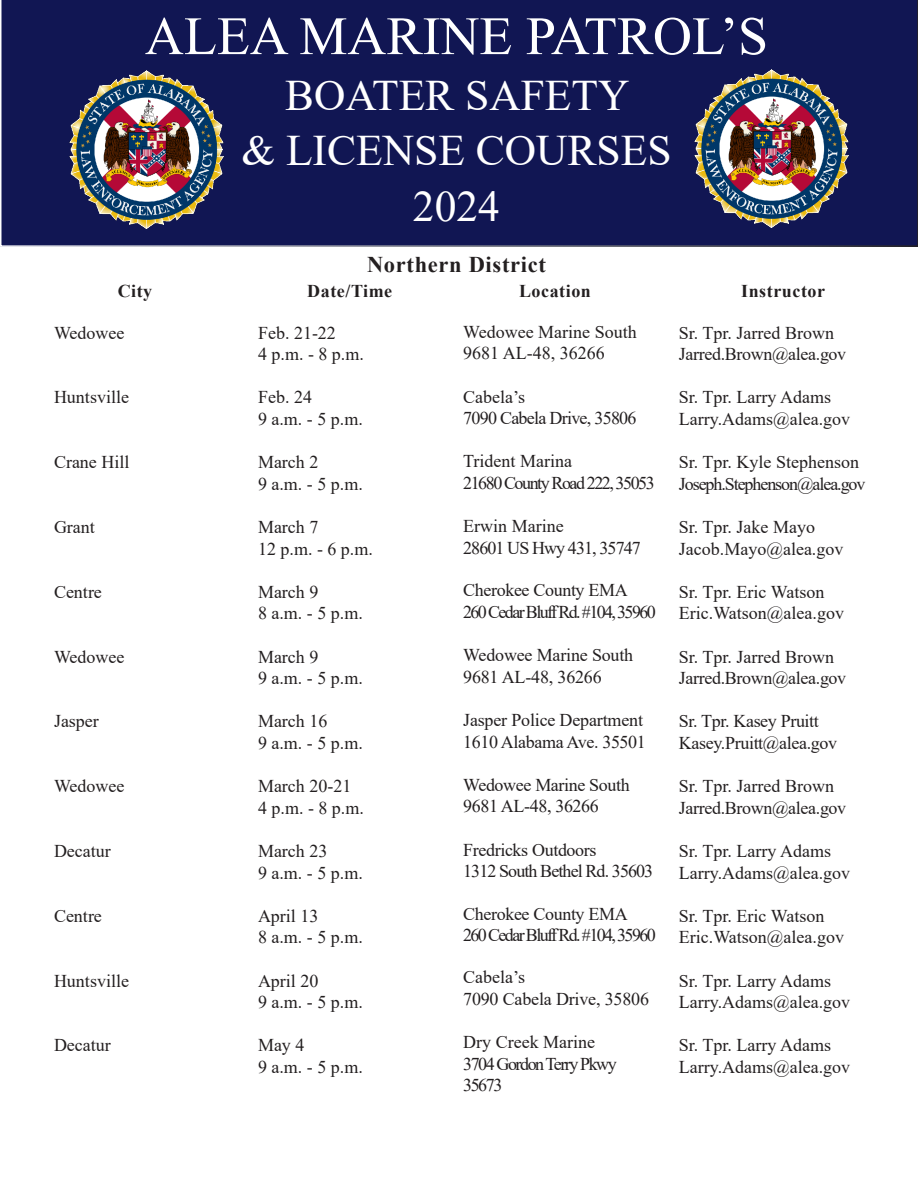
<style>
.page{position:relative;width:918px;height:1188px;background:#fff}
.page>*{position:absolute;margin:0;border:0;box-sizing:border-box;transform-origin:0 0}
.t1{font:54px "Times New Roman";color:#fff}
.t2{font:43.5px "Times New Roman";color:#fff}
.t3{font:700 22.5px "Times New Roman";letter-spacing:.03em;color:#231f20}
.t4{font:18px/21.6px "Times New Roman";color:#231f20}
.t5{font:18px "Times New Roman";letter-spacing:-.02em;color:#231f20}
.t6{font:18px "Times New Roman";letter-spacing:-.09em;color:#231f20}
.t7{font:18px/21.6px "Times New Roman";letter-spacing:-.08em;color:#231f20}
.t8{font:18px "Times New Roman";letter-spacing:-.05em;color:#231f20}
.t9{font:700 18px "Times New Roman";letter-spacing:.03em;color:#231f20}
.t10{font:18px "Times New Roman";letter-spacing:-.06em;color:#231f20}
.t11{font:18px "Times New Roman";letter-spacing:-.04em;color:#231f20}
</style>
<div class="page">
<div style="left:0;top:0;width:918px;height:247px;background:#111653"></div>
<img style="left:70px;top:70px;width:154px;height:159px">
<img style="left:695px;top:69px;width:154px;height:159px">
<p class="t1" style="left:145px;top:-2px;width:625px">ALEA MARINE PATROL’S</p>
<p class="t2" style="left:285px;top:64px;width:346px">BOATER SAFETY</p>
<p class="t2" style="left:241px;top:120px;width:432px">&amp; LICENSE COURSES</p>
<p class="t2" style="left:413px;top:175px;width:88px">2024</p>
<p class="t3" style="left:367px;top:248px;width:180px">Northern District</p>
<p class="t9" style="left:118px;top:278px;width:36px">City</p>
<p class="t9" style="left:307px;top:278px;width:86px">Date/Time</p>
<p class="t9" style="left:519px;top:278px;width:73px">Location</p>
<p class="t9" style="left:741px;top:278px;width:85px">Instructor</p>
<p class="t4" style="left:258px;top:321px;width:79px">Feb. 21-22</p>
<p class="t4" style="left:258px;top:343px;width:108px">4 p.m. - 8 p.m.</p>
<p class="t4" style="left:258px;top:386px;width:55px">Feb. 24</p>
<p class="t4" style="left:258px;top:408px;width:106px">9 a.m. - 5 p.m.</p>
<p class="t4" style="left:258px;top:451px;width:62px">March 2</p>
<p class="t4" style="left:258px;top:472px;width:106px">9 a.m. - 5 p.m.</p>
<p class="t4" style="left:258px;top:516px;width:62px">March 7</p>
<p class="t4" style="left:258px;top:537px;width:117px">12 p.m. - 6 p.m.</p>
<p class="t4" style="left:258px;top:580px;width:62px">March 9</p>
<p class="t4" style="left:258px;top:602px;width:106px">8 a.m. - 5 p.m.</p>
<p class="t4" style="left:258px;top:645px;width:62px">March 9</p>
<p class="t4" style="left:258px;top:667px;width:106px">9 a.m. - 5 p.m.</p>
<p class="t4" style="left:258px;top:710px;width:71px">March 16</p>
<p class="t4" style="left:258px;top:732px;width:106px">9 a.m. - 5 p.m.</p>
<p class="t4" style="left:258px;top:775px;width:95px">March 20-21</p>
<p class="t4" style="left:258px;top:796px;width:108px">4 p.m. - 8 p.m.</p>
<p class="t4" style="left:258px;top:840px;width:71px">March 23</p>
<p class="t4" style="left:258px;top:861px;width:106px">9 a.m. - 5 p.m.</p>
<p class="t4" style="left:258px;top:904px;width:62px">April 13</p>
<p class="t4" style="left:258px;top:926px;width:106px">8 a.m. - 5 p.m.</p>
<p class="t4" style="left:258px;top:969px;width:62px">April 20</p>
<p class="t4" style="left:258px;top:991px;width:106px">9 a.m. - 5 p.m.</p>
<p class="t4" style="left:258px;top:1034px;width:48px">May 4</p>
<p class="t4" style="left:258px;top:1056px;width:106px">9 a.m. - 5 p.m.</p>
<p class="t4" style="left:463px;top:320px;width:175px">Wedowee Marine South<br>9681 AL-48, 36266</p>
<p class="t4" style="left:463px;top:385px;width:63px">Cabela’s</p>
<p class="t11" style="left:463px;top:405px;width:175px">7090 Cabela Drive, 35806</p>
<p class="t4" style="left:463px;top:450px;width:110px">Trident Marina</p>
<p class="t7" style="left:463px;top:472px;width:193px">21680 County Road 222, 35053</p>
<p class="t4" style="left:463px;top:515px;width:102px">Erwin Marine</p>
<p class="t8" style="left:463px;top:535px;width:179px">28601 US Hwy 431, 35747</p>
<p class="t5" style="left:463px;top:578px;width:166px">Cherokee County EMA</p>
<p class="t6" style="left:463px;top:599px;width:194px">260 Cedar Bluff Rd. #104, 35960</p>
<p class="t4" style="left:463px;top:644px;width:172px">Wedowee Marine South</p>
<p class="t4" style="left:463px;top:665px;width:140px">9681 AL-48, 36266</p>
<p class="t4" style="left:463px;top:709px;width:181px">Jasper Police Department</p>
<p class="t5" style="left:463px;top:729px;width:184px">1610 Alabama Ave. 35501</p>
<p class="t5" style="left:463px;top:772px;width:168px">Wedowee Marine South</p>
<p class="t5" style="left:463px;top:794px;width:137px">9681 AL-48, 36266</p>
<p class="t5" style="left:463px;top:837px;width:135px">Fredricks Outdoors</p>
<p class="t8" style="left:463px;top:858px;width:192px">1312 South Bethel Rd. 35603</p>
<p class="t5" style="left:463px;top:901px;width:166px">Cherokee County EMA</p>
<p class="t6" style="left:463px;top:922px;width:194px">260 Cedar Bluff Rd. #104, 35960</p>
<p class="t4" style="left:463px;top:966px;width:63px">Cabela’s</p>
<p class="t4" style="left:463px;top:988px;width:187px">7090 Cabela Drive, 35806</p>
<p class="t4" style="left:463px;top:1031px;width:133px">Dry Creek Marine</p>
<p class="t7" style="left:463px;top:1052px;width:155px">3704 Gordon Terry Pkwy<br>35673</p>
<p class="t4" style="left:54px;top:321px;width:72px">Wedowee</p>
<p class="t4" style="left:679px;top:321px;width:157px">Sr. Tpr. Jarred Brown</p>
<p class="t5" style="left:679px;top:342px;width:169px">Jarred.Brown@alea.gov</p>
<p class="t4" style="left:679px;top:386px;width:154px">Sr. Tpr. Larry Adams</p>
<p class="t4" style="left:679px;top:408px;width:173px">Larry.Adams@alea.gov</p>
<p class="t4" style="left:679px;top:451px;width:182px">Sr. Tpr. Kyle Stephenson</p>
<p class="t10" style="left:679px;top:471px;width:188px">Joseph.Stephenson@alea.gov</p>
<p class="t4" style="left:679px;top:516px;width:138px">Sr. Tpr. Jake Mayo</p>
<p class="t4" style="left:679px;top:537px;width:166px">Jacob.Mayo@alea.gov</p>
<p class="t4" style="left:679px;top:580px;width:147px">Sr. Tpr. Eric Watson</p>
<p class="t4" style="left:679px;top:602px;width:167px">Eric.Watson@alea.gov</p>
<p class="t4" style="left:679px;top:645px;width:157px">Sr. Tpr. Jarred Brown</p>
<p class="t5" style="left:679px;top:666px;width:169px">Jarred.Brown@alea.gov</p>
<p class="t5" style="left:679px;top:709px;width:141px">Sr. Tpr. Kasey Pruitt</p>
<p class="t5" style="left:679px;top:730px;width:160px">Kasey.Pruitt@alea.gov</p>
<p class="t4" style="left:679px;top:775px;width:157px">Sr. Tpr. Jarred Brown</p>
<p class="t5" style="left:679px;top:795px;width:169px">Jarred.Brown@alea.gov</p>
<p class="t4" style="left:679px;top:840px;width:154px">Sr. Tpr. Larry Adams</p>
<p class="t4" style="left:679px;top:861px;width:173px">Larry.Adams@alea.gov</p>
<p class="t4" style="left:679px;top:904px;width:147px">Sr. Tpr. Eric Watson</p>
<p class="t4" style="left:679px;top:926px;width:167px">Eric.Watson@alea.gov</p>
<p class="t4" style="left:679px;top:969px;width:154px">Sr. Tpr. Larry Adams</p>
<p class="t4" style="left:679px;top:991px;width:173px">Larry.Adams@alea.gov</p>
<p class="t4" style="left:679px;top:1034px;width:154px">Sr. Tpr. Larry Adams</p>
<p class="t4" style="left:679px;top:1056px;width:173px">Larry.Adams@alea.gov</p>
<p class="t4" style="left:54px;top:386px;width:77px">Huntsville</p>
<p class="t4" style="left:54px;top:451px;width:77px">Crane Hill</p>
<p class="t4" style="left:54px;top:516px;width:42px">Grant</p>
<p class="t4" style="left:54px;top:580px;width:49px">Centre</p>
<p class="t4" style="left:54px;top:645px;width:72px">Wedowee</p>
<p class="t4" style="left:54px;top:710px;width:46px">Jasper</p>
<p class="t4" style="left:54px;top:775px;width:72px">Wedowee</p>
<p class="t4" style="left:54px;top:840px;width:58px">Decatur</p>
<p class="t4" style="left:54px;top:904px;width:49px">Centre</p>
<p class="t4" style="left:54px;top:969px;width:77px">Huntsville</p>
<p class="t4" style="left:54px;top:1034px;width:58px">Decatur</p>
</div>
